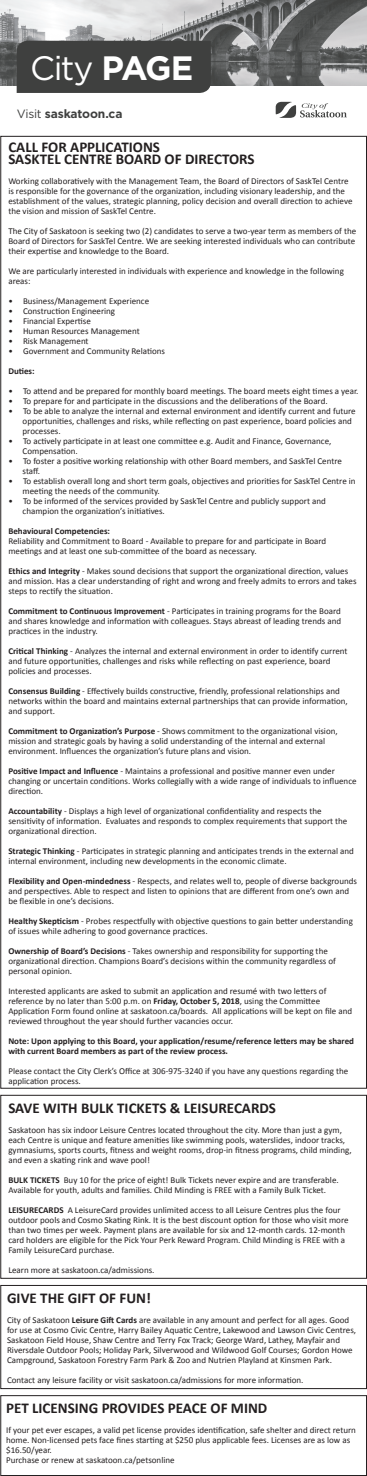
<style>
.page{position:relative;width:367px;height:1476px;background:#fff}
.page>*{position:absolute;margin:0;border:0;box-sizing:border-box;transform-origin:0 0}
.t1{font:33.8px "Gotham";color:#fff}
.t2{font:700 15px "Calibri";color:#231f20}
.t3{font:700 12px "Gotham";letter-spacing:-.01em;color:#3f403f}
.t4{font:9px/10px "Calibri";color:#231f20}
.t5{font:700 9px/10px "Calibri";color:#231f20}
.s1{font-weight:700}
.s2{font-weight:400}
</style>
<div class="page">
<img style="left:0;top:0;width:367px;height:86px">
<svg style="left:276px;top:102px;width:71px;height:16px"></svg>
<div style="left:17px;top:41px;width:194px;height:52px;background:#3f403f"></div>
<div style="left:0;top:1095px;width:367px;height:184px;border:1px solid #231f20"></div>
<div style="left:0;top:1285px;width:367px;height:104px;border:1px solid #231f20"></div>
<div style="left:0;top:1395px;width:367px;height:81px;border:1px solid #231f20"></div>
<p class="t1" style="left:30px;top:46px;width:165px">City <span class="s1">PAGE</span></p>
<p class="t3" style="left:17px;top:105px;width:107px"><span class="s2">Visit</span> saskatoon.ca</p>
<p class="t2" style="left:8px;top:138px;width:153px">CALL FOR APPLICATIONS</p>
<p class="t2" style="left:8px;top:150px;width:248px">SASKTEL CENTRE BOARD OF DIRECTORS</p>
<p class="t4" style="left:8px;top:176px;width:346px">Working collaboratively with the Management Team, the Board of Directors of SaskTel Centre is responsible for the governance of the organization, including visionary leadership, and the establishment of the values, strategic planning, policy decision and overall direction to achieve the vision and mission of SaskTel Centre.</p>
<p class="t4" style="left:8px;top:226px;width:349px">The City of Saskatoon is seeking two (2) candidates to serve a two-year term as members of the<br>Board of Directors for SaskTel Centre. We are seeking interested individuals who can contribute their expertise and knowledge to the Board.</p>
<p class="t4" style="left:8px;top:266px;width:337px">We are particularly interested in individuals with experience and knowledge in the following areas:</p>
<p class="t4" style="left:8px;top:296px;width:142px">• Business/Management Experience</p>
<p class="t4" style="left:8px;top:306px;width:108px">• Construction Engineering</p>
<p class="t4" style="left:8px;top:316px;width:84px">• Financial Expertise</p>
<p class="t4" style="left:8px;top:326px;width:133px">• Human Resources Management</p>
<p class="t4" style="left:8px;top:336px;width:82px">• Risk Management</p>
<p class="t4" style="left:8px;top:346px;width:158px">• Government and Community Relations</p>
<p class="t5" style="left:8px;top:366px;width:28px">Duties:</p>
<p class="t4" style="left:8px;top:386px;width:352px">• To attend and be prepared for monthly board meetings. The board meets eight times a year.</p>
<p class="t4" style="left:8px;top:396px;width:321px">• To prepare for and participate in the discussions and the deliberations of the Board.</p>
<p class="t4" style="left:23px;top:406px;width:335px;text-indent:-14px">• To be able to analyze the internal and external environment and identify current and future opportunities, challenges and risks, while reflecting on past experience, board policies and processes.</p>
<p class="t4" style="left:23px;top:436px;width:310px;text-indent:-14px">• To actively participate in at least one committee e.g. Audit and Finance, Governance,<br>Compensation.</p>
<p class="t4" style="left:23px;top:456px;width:321px;text-indent:-14px">• To foster a positive working relationship with other Board members, and SaskTel Centre staff.</p>
<p class="t4" style="left:23px;top:476px;width:334px;text-indent:-14px">• To establish overall long and short term goals, objectives and priorities for SaskTel Centre in meeting the needs of the community.</p>
<p class="t4" style="left:23px;top:496px;width:305px;text-indent:-14px">• To be informed of the services provided by SaskTel Centre and publicly support and champion the organization’s initiatives.</p>
<p class="t5" style="left:8px;top:526px;width:103px">Behavioural Competencies:</p>
<p class="t4" style="left:8px;top:536px;width:319px">Reliability and Commitment to Board - Available to prepare for and participate in Board meetings and at least one sub-committee of the board as necessary.</p>
<p class="t4" style="left:8px;top:566px;width:350px"><span class="s1">Ethics and Integrity</span> - Makes sound decisions that support the organizational direction, values and mission. Has a clear understanding of right and wrong and freely admits to errors and takes steps to rectify the situation.</p>
<p class="t4" style="left:8px;top:606px;width:334px;text-align:justify"><span class="s1">Commitment to Continuous Improvement</span> - Participates in training programs for the Board and shares knowledge and information with colleagues. Stays abreast of leading trends and practices in the industry.</p>
<p class="t4" style="left:8px;top:646px;width:341px"><span class="s1">Critical Thinking</span> - Analyzes the internal and external environment in order to identify current and future opportunities, challenges and risks while reflecting on past experience, board policies and processes.</p>
<p class="t4" style="left:8px;top:686px;width:341px"><span class="s1">Consensus Building</span> - Effectively builds constructive, friendly, professional relationships and networks within the board and maintains external partnerships that can provide information, and support.</p>
<p class="t4" style="left:8px;top:726px;width:331px"><span class="s1">Commitment to Organization’s Purpose</span> - Shows commitment to the organizational vision, mission and strategic goals by having a solid understanding of the internal and external environment. Influences the organization’s future plans and vision.</p>
<p class="t4" style="left:8px;top:766px;width:350px"><span class="s1">Positive Impact and Influence</span> - Maintains a professional and positive manner even under changing or uncertain conditions. Works collegially with a wide range of individuals to influence direction.</p>
<p class="t4" style="left:8px;top:806px;width:340px"><span class="s1">Accountability</span> - Displays a high level of organizational confidentiality and respects the sensitivity of information. Evaluates and responds to complex requirements that support the organizational direction.</p>
<p class="t4" style="left:8px;top:846px;width:347px"><span class="s1">Strategic Thinking</span> - Participates in strategic planning and anticipates trends in the external and internal environment, including new developments in the economic climate.</p>
<p class="t4" style="left:8px;top:876px;width:350px"><span class="s1">Flexibility and Open-mindedness</span> - Respects, and relates well to, people of diverse backgrounds and perspectives. Able to respect and listen to opinions that are different from one’s own and be flexible in one’s decisions.</p>
<p class="t4" style="left:8px;top:916px;width:346px"><span class="s1">Healthy Skepticism</span> - Probes respectfully with objective questions to gain better understanding of issues while adhering to good governance practices.</p>
<p class="t4" style="left:8px;top:946px;width:329px"><span class="s1">Ownership of Board’s Decisions</span> - Takes ownership and responsibility for supporting the organizational direction. Champions Board’s decisions within the community regardless of personal opinion.</p>
<p class="t4" style="left:8px;top:986px;width:345px">Interested applicants are asked to submit an application and resumé with two letters of reference by no later than 5:00 p.m. on <span class="s1">Friday, October 5, 2018</span>, using the Committee Application Form found online at saskatoon.ca/boards. All applications will be kept on file and reviewed throughout the year should further vacancies occur.</p>
<p class="t5" style="left:8px;top:1036px;width:347px">Note: Upon applying to this Board, your application/resume/reference letters may be shared with current Board members as part of the review process.</p>
<p class="t4" style="left:8px;top:1066px;width:341px">Please contact the City Clerk’s Office at 306-975-3240 if you have any questions regarding the application process.</p>
<p class="t2" style="left:8px;top:1099px;width:269px">SAVE WITH BULK TICKETS &amp; LEISURECARDS</p>
<p class="t4" style="left:8px;top:1125px;width:345px">Saskatoon has six indoor Leisure Centres located throughout the city. More than just a gym, each Centre is unique and feature amenities like swimming pools, waterslides, indoor tracks, gymnasiums, sports courts, fitness and weight rooms, drop-in fitness programs, child minding, and even a skating rink and wave pool!</p>
<p class="t4" style="left:8px;top:1175px;width:332px"><span class="s1">BULK TICKETS</span> Buy 10 for the price of eight! Bulk Tickets never expire and are transferable.<br>Available for youth, adults and families. Child Minding is FREE with a Family Bulk Ticket.</p>
<p class="t4" style="left:8px;top:1205px;width:342px"><span class="s1">LEISURECARDS</span> A LeisureCard provides unlimited access to all Leisure Centres plus the four outdoor pools and Cosmo Skating Rink. It is the best discount option for those who visit more than two times per week. Payment plans are available for six and 12-month cards. 12-month card holders are eligible for the Pick Your Perk Reward Program. Child Minding is FREE with a Family LeisureCard purchase.</p>
<p class="t4" style="left:8px;top:1265px;width:148px">Learn more at saskatoon.ca/admissions.</p>
<p class="t2" style="left:7px;top:1289px;width:145px">GIVE THE GIFT OF FUN!</p>
<p class="t4" style="left:7px;top:1315px;width:350px">City of Saskatoon <span class="s1">Leisure Gift Cards</span> are available in any amount and perfect for all ages. Good for use at Cosmo Civic Centre, Harry Bailey Aquatic Centre, Lakewood and Lawson Civic Centres, Saskatoon Field House, Shaw Centre and Terry Fox Track; George Ward, Lathey, Mayfair and Riversdale Outdoor Pools; Holiday Park, Silverwood and Wildwood Golf Courses; Gordon Howe Campground, Saskatoon Forestry Farm Park &amp; Zoo and Nutrien Playland at Kinsmen Park.</p>
<p class="t4" style="left:7px;top:1375px;width:298px">Contact any leisure facility or visit saskatoon.ca/admissions for more information.</p>
<p class="t2" style="left:6px;top:1399px;width:263px">PET LICENSING PROVIDES PEACE OF MIND</p>
<p class="t4" style="left:6px;top:1426px;width:351px">If your pet ever escapes, a valid pet license provides identification, safe shelter and direct return home. Non-licensed pets face fines starting at $250 plus applicable fees. Licenses are as low as $16.50/year.<br>Purchase or renew at saskatoon.ca/petsonline</p>
</div>
